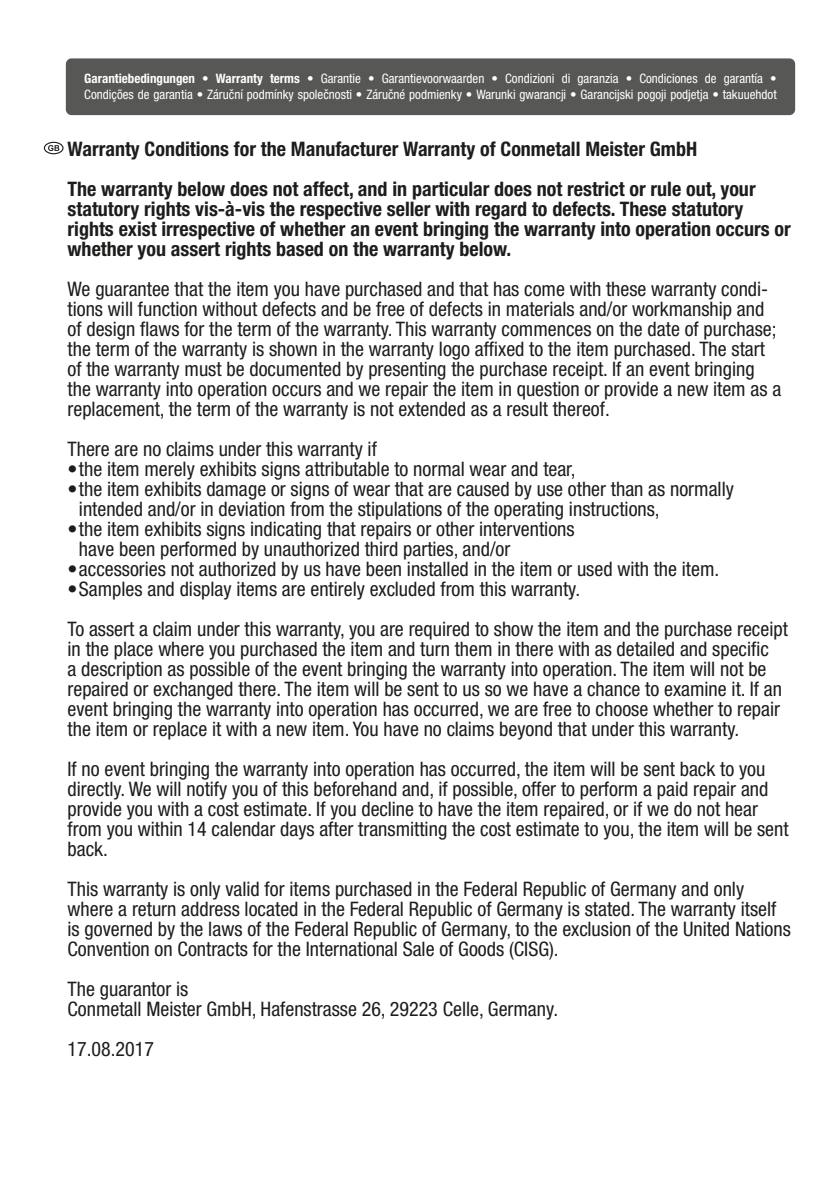
<style>
.page{position:relative;width:840px;height:1191px;background:#fff}
.page>*{position:absolute;margin:0;border:0;box-sizing:border-box;transform-origin:0 0}
.t1{font:condensed 20px/20px "Helvetica Neue LT Pro";color:#1d1d1b}
.t2{font:700 condensed 20px/20px "Helvetica Neue LT Pro";color:#1d1d1b}
.t3{font:condensed 13px/15.6px "Helvetica Neue LT Pro";color:#fff}
.s1{font-weight:700}
</style>
<div class="page">
<div style="left:44px;top:142px;width:20px;height:12px;border:1px solid #1d1d1b;border-radius:50%"></div>
<svg style="left:48px;top:145px;width:11px;height:6px"></svg>
<div style="left:66px;top:58px;width:728px;height:57px;background:#575756;border-radius:6px"></div>
<p class="t3" style="left:84px;top:71px;width:693px"><span class="s1">Garantiebedingungen • Warranty terms •</span> Garantie <span class="s1">•</span> Garantievoorwaarden <span class="s1">•</span> Condizioni di garanzia <span class="s1">•</span> Condiciones de garantía <span class="s1">•<br></span>Condições de garantia <span class="s1">•</span> Záruční podmínky společnosti <span class="s1">•</span> Záručné podmienky <span class="s1">•</span> Warunki gwarancji <span class="s1">•</span> Garancijski pogoji podjetja <span class="s1">•</span> takuuehdot</p>
<p class="t2" style="left:67px;top:129px;width:689px;line-height:40px">Warranty Conditions for the Manufacturer Warranty of Conmetall Meister GmbH<br>The warranty below does not affect, and in particular does not restrict or rule out, your</p>
<p class="t2" style="left:67px;top:199px;width:724px">statutory rights vis-à-vis the respective seller with regard to defects. These statutory rights exist irrespective of whether an event bringing the warranty into operation occurs or whether you assert rights based on the warranty below.</p>
<p class="t1" style="left:67px;top:279px;width:714px">We guarantee that the item you have purchased and that has come with these warranty condi&shy;tions will function without defects and be free of defects in materials and/or workmanship and of design flaws for the term of the warranty. This warranty commences on the date of purchase; the term of the warranty is shown in the warranty logo affixed to the item purchased. The start of the warranty must be documented by presenting the purchase receipt. If an event bringing the warranty into operation occurs and we repair the item in question or provide a new item as a replacement, the term of the warranty is not extended as a result thereof.</p>
<p class="t1" style="left:67px;top:439px;width:310px">There are no claims under this warranty if</p>
<p class="t1" style="left:67px;top:459px;width:509px">•the item merely exhibits signs attributable to normal wear and tear,</p>
<p class="t1" style="left:79px;top:479px;width:656px;text-indent:-11px">•the item exhibits damage or signs of wear that are caused by use other than as normally intended and/or in deviation from the stipulations of the operating instructions,</p>
<p class="t1" style="left:79px;top:519px;width:497px;text-indent:-11px">•the item exhibits signs indicating that repairs or other interventions have been performed by unauthorized third parties, and/or</p>
<p class="t1" style="left:67px;top:559px;width:653px">•accessories not authorized by us have been installed in the item or used with the item.</p>
<p class="t1" style="left:67px;top:569px;width:721px;line-height:40px">•Samples and display items are entirely excluded from this warranty.<br>To assert a claim under this warranty, you are required to show the item and the purchase receipt</p>
<p class="t1" style="left:67px;top:639px;width:715px">in the place where you purchased the item and turn them in there with as detailed and specific a description as possible of the event bringing the warranty into operation. The item will not be repaired or exchanged there. The item will be sent to us so we have a chance to examine it. If an event bringing the warranty into operation has occurred, we are free to choose whether to repair the item or replace it with a new item. You have no claims beyond that under this warranty.</p>
<p class="t1" style="left:67px;top:759px;width:722px">If no event bringing the warranty into operation has occurred, the item will be sent back to you directly. We will notify you of this beforehand and, if possible, offer to perform a paid repair and provide you with a cost estimate. If you decline to have the item repaired, or if we do not hear from you within 14 calendar days after transmitting the cost estimate to you, the item will be sent back.</p>
<p class="t1" style="left:67px;top:879px;width:724px">This warranty is only valid for items purchased in the Federal Republic of Germany and only where a return address located in the Federal Republic of Germany is stated. The warranty itself is governed by the laws of the Federal Republic of Germany, to the exclusion of the United Nations Convention on Contracts for the International Sale of Goods (CISG).</p>
<p class="t1" style="left:67px;top:979px;width:492px">The guarantor is<br>Conmetall Meister GmbH, Hafenstrasse 26, 29223 Celle, Germany.</p>
<p class="t1" style="left:67px;top:1039px;width:88px">17.08.2017</p>
</div>
